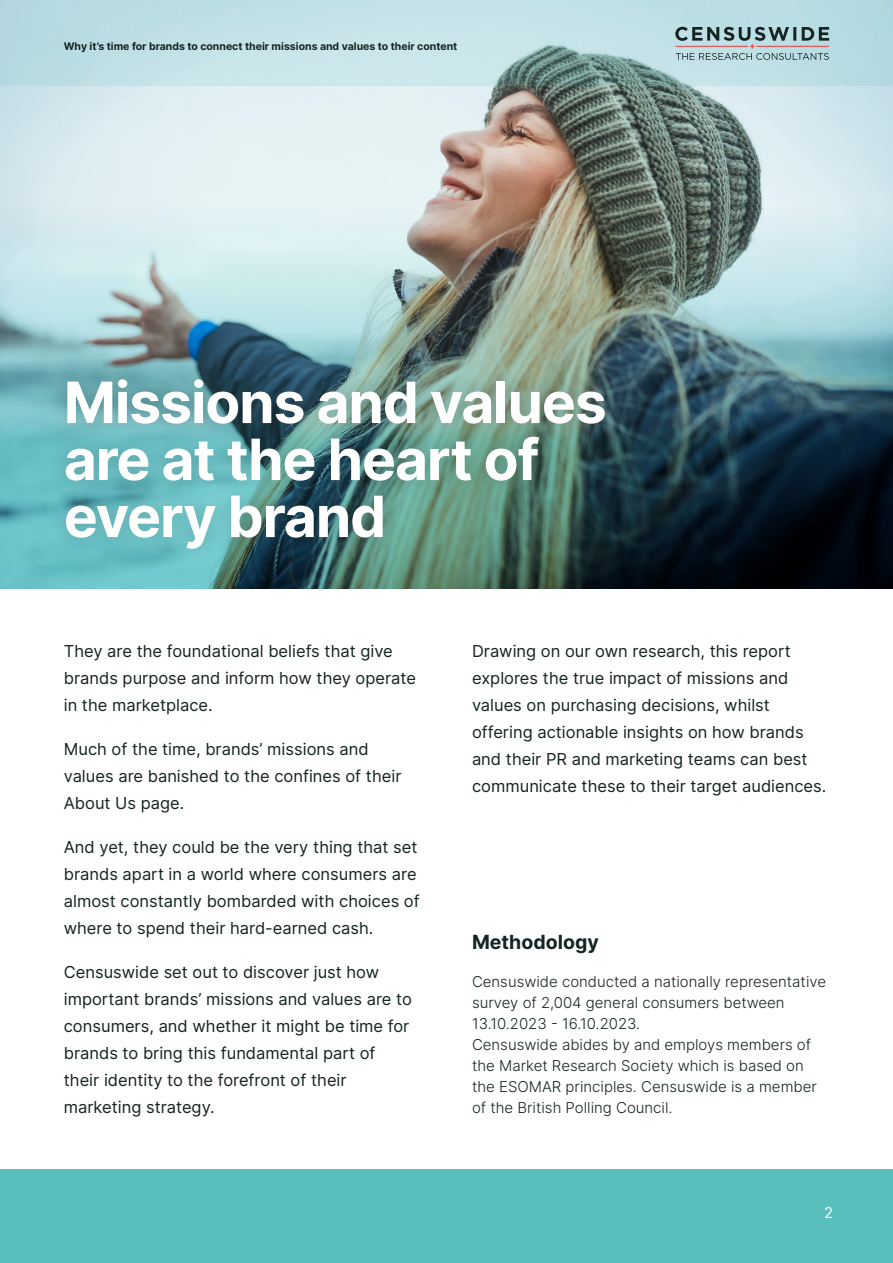
<style>
.page{position:relative;width:893px;height:1263px;background:#fff}
.page>*{position:absolute;margin:0;border:0;box-sizing:border-box;transform-origin:0 0}
.t1{font:700 57px/57px "Inter";letter-spacing:-.02em;color:#fff}
.t2{font:700 19.5px "Inter";color:#162323}
.t3{font:16.5px/27px "Inter";color:#162323}
.t4{font:300 15px/21px "Inter";color:#162323}
.t5{font:15px "Inter";color:#fff}
.t6{font:700 10.5px "Inter";color:#162323}
</style>
<div class="page">
<div style="left:0;top:1169px;width:893px;height:94px;background:#59bfbd"></div>
<img style="left:0;top:85px;width:893px;height:504px">
<svg style="left:0;top:0;width:893px;height:85px;background:#badadf"></svg>
<div style="left:47px;top:361px;width:576px;height:207px;background:#162323;opacity:.24"></div>
<svg style="left:675px;top:27px;width:154px;height:33px;background:#97aeb2"></svg>
<p class="t6" style="left:64px;top:38px;width:395px">Why it’s time for brands to connect their missions and values to their content</p>
<p class="t1" style="left:64px;top:372px;width:545px">Missions and values are at the heart of every brand</p>
<p class="t3" style="left:64px;top:637px;width:354px">They are the foundational beliefs that give brands purpose and inform how they operate in the marketplace.</p>
<p class="t3" style="left:64px;top:735px;width:339px">Much of the time, brands’ missions and values are banished to the confines of their<br>About Us page.</p>
<p class="t3" style="left:64px;top:833px;width:357px">And yet, they could be the very thing that set brands apart in a world where consumers are almost constantly bombarded with choices of where to spend their hard-earned cash.</p>
<p class="t3" style="left:64px;top:958px;width:350px">Censuswide set out to discover just how important brands’ missions and values are to consumers, and whether it might be time for brands to bring this fundamental part of their identity to the forefront of their marketing strategy.</p>
<p class="t3" style="left:472px;top:637px;width:356px">Drawing on our own research, this report explores the true impact of missions and values on purchasing decisions, whilst offering actionable insights on how brands and their PR and marketing teams can best communicate these to their target audiences.</p>
<p class="t2" style="left:472px;top:927px;width:128px">Methodology</p>
<p class="t4" style="left:472px;top:970px;width:356px">Censuswide conducted a nationally representative survey of 2,004 general consumers between<br>13.10.2023 - 16.10.2023.</p>
<p class="t4" style="left:472px;top:1033px;width:346px">Censuswide abides by and employs members of the Market Research Society which is based on the ESOMAR principles. Censuswide is a member of the British Polling Council.</p>
<p class="t5" style="left:824px;top:1202px;width:11px">2</p>
</div>
